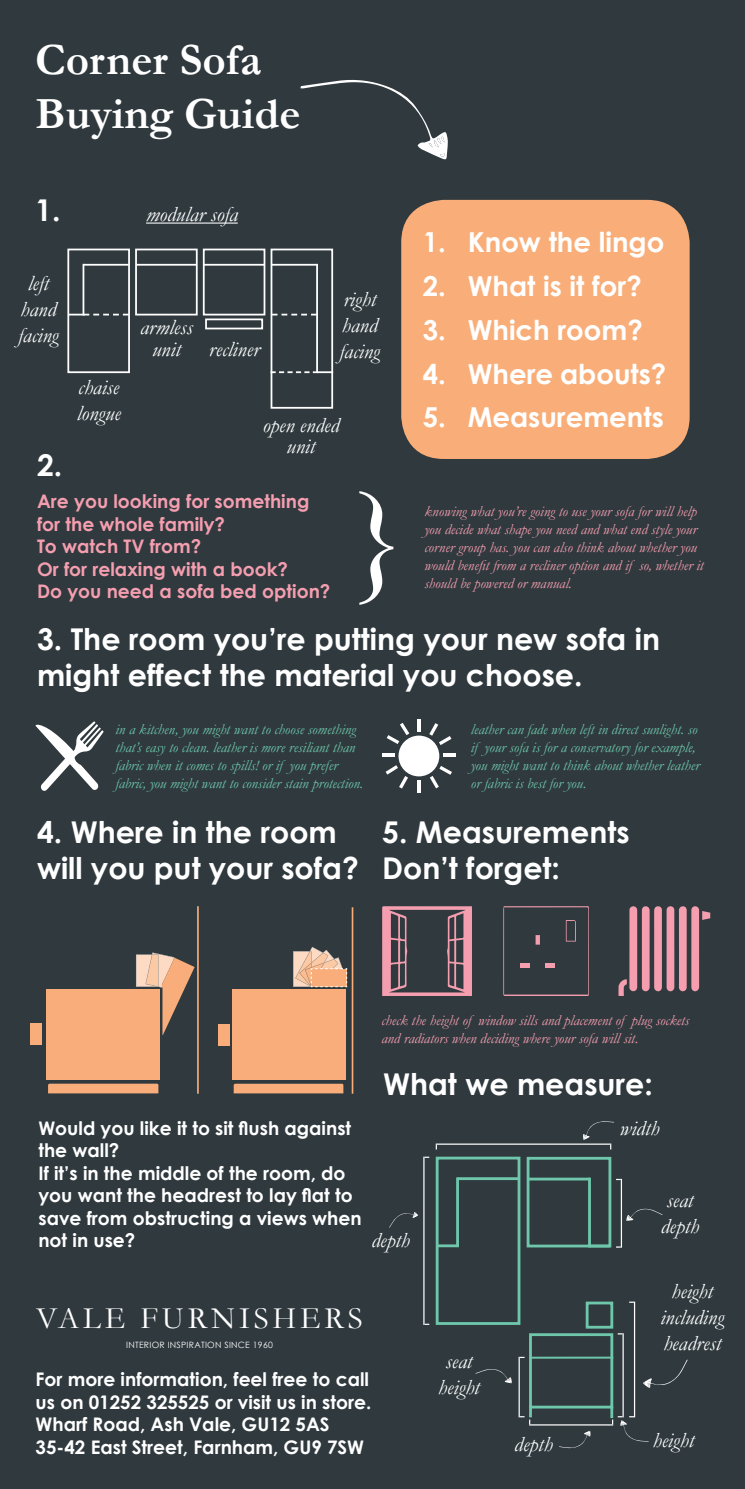
<style>
.page{position:relative;width:745px;height:1489px;background:#fff}
.page>*{position:absolute;margin:0;border:0;box-sizing:border-box;transform-origin:0 0}
.t1{font:124.88px "Garamond";color:#fff}
.t2{font:700 45px/54px "Garamond";color:#fff}
.t3{font:31.25px "Garamond";letter-spacing:.12em;color:#fff}
.t4{font:700 30px/36px "Century Gothic";color:#fff}
.t5{font:700 27.5px "Century Gothic";color:#fff}
.t6{font:italic 21.5px/25.8px "Garamond";color:#fff;text-align:center}
.t7{font:700 18.75px/22.5px "Century Gothic";color:#fff}
.t8{font:700 18.75px/22.5px "Century Gothic";color:#f59eaf}
.t9{font:italic 15px/18px "Garamond";color:#6ec6ab}
.t10{font:italic 15px/18px "Garamond";color:#f59eaf}
.t11{font:8.62px "Century Gothic";letter-spacing:.03em;color:#fff}
</style>
<div class="page">
<div style="left:0;top:0;width:744px;height:1488px;background:#2f393e"></div>
<svg style="left:300px;top:79px;width:148px;height:81px"></svg>
<div style="left:401px;top:200px;width:288px;height:259px;background:#f9ae79;border-radius:43px"></div>
<div style="left:135px;top:248px;width:62px;height:67px;border:2px solid #fff"></div>
<hr style="left:136px;top:264px;width:60px;height:2px;background:#fff">
<div style="left:205px;top:318px;width:58px;height:11px;border:2px solid #fff"></div>
<div style="left:203px;top:248px;width:62px;height:67px;border:2px solid #fff"></div>
<hr style="left:204px;top:264px;width:60px;height:2px;background:#fff">
<div style="left:270px;top:248px;width:63px;height:160px;border:2px solid #fff"></div>
<hr style="left:272px;top:264px;width:45px;height:2px;background:#fff">
<hr style="left:316px;top:264px;width:2px;height:108px;background:#fff">
<svg style="left:271px;top:314px;width:45px;height:1px"></svg>
<svg style="left:270px;top:371px;width:63px;height:2px"></svg>
<div style="left:67px;top:248px;width:63px;height:125px;border:2px solid #fff"></div>
<hr style="left:83px;top:264px;width:46px;height:2px;background:#fff">
<hr style="left:82px;top:264px;width:2px;height:51px;background:#fff">
<svg style="left:68px;top:314px;width:61px;height:1px"></svg>
<hr style="left:146px;top:222px;width:92px;height:1px;background:#fff">
<svg style="left:35px;top:721px;width:69px;height:70px"></svg>
<div style="left:398px;top:735px;width:41px;height:41px;background:#fff;border-radius:50%"></div>
<svg style="left:382px;top:753px;width:12px;height:3px"></svg>
<svg style="left:417px;top:719px;width:3px;height:12px"></svg>
<svg style="left:443px;top:753px;width:12px;height:3px"></svg>
<svg style="left:386px;top:723px;width:23px;height:21px"></svg>
<svg style="left:429px;top:723px;width:22px;height:22px"></svg>
<svg style="left:385px;top:765px;width:23px;height:23px"></svg>
<svg style="left:429px;top:765px;width:22px;height:23px"></svg>
<svg style="left:417px;top:780px;width:3px;height:12px"></svg>
<div style="left:232px;top:989px;width:113px;height:90px;background:#f9ad7a"></div>
<svg style="left:233px;top:1083px;width:110px;height:10px"></svg>
<div style="left:218px;top:1023px;width:11px;height:22px;background:#f9ad7a"></div>
<hr style="left:351px;top:907px;width:2px;height:186px;background:#f9ad7a">
<svg style="left:293px;top:947px;width:54px;height:40px"></svg>
<div style="left:46px;top:989px;width:114px;height:91px;background:#f9ad7a"></div>
<svg style="left:48px;top:1083px;width:110px;height:10px"></svg>
<div style="left:30px;top:1023px;width:12px;height:22px;background:#f9ad7a"></div>
<hr style="left:197px;top:906px;width:2px;height:187px;background:#f9ad7a">
<svg style="left:136px;top:952px;width:58px;height:83px"></svg>
<svg style="left:382px;top:906px;width:89px;height:89px"></svg>
<svg style="left:618px;top:906px;width:91px;height:89px"></svg>
<svg style="left:503px;top:906px;width:85px;height:89px"></svg>
<div style="left:528px;top:1333px;width:85px;height:75px;border:3px solid #6ec6ab"></div>
<div style="left:585px;top:1301px;width:28px;height:27px;border:3px solid #6ec6ab"></div>
<hr style="left:528px;top:1356px;width:85px;height:2px;background:#6ec6ab">
<hr style="left:633px;top:1301px;width:1px;height:116px;background:#fff">
<hr style="left:518px;top:1356px;width:1px;height:61px;background:#fff">
<hr style="left:622px;top:1333px;width:1px;height:84px;background:#fff">
<hr style="left:528px;top:1424px;width:84px;height:1px;background:#fff">
<svg style="left:643px;top:1359px;width:45px;height:29px"></svg>
<svg style="left:559px;top:1430px;width:32px;height:19px"></svg>
<svg style="left:475px;top:1369px;width:36px;height:14px"></svg>
<div style="left:435px;top:1156px;width:85px;height:168px;border:3px solid #6ec6ab"></div>
<hr style="left:457px;top:1177px;width:61px;height:2px;background:#6ec6ab">
<hr style="left:456px;top:1177px;width:2px;height:69px;background:#6ec6ab">
<hr style="left:437px;top:1244px;width:21px;height:3px;background:#6ec6ab">
<div style="left:526px;top:1156px;width:85px;height:91px;border:3px solid #6ec6ab"></div>
<hr style="left:528px;top:1177px;width:61px;height:3px;background:#6ec6ab">
<hr style="left:587px;top:1177px;width:3px;height:70px;background:#6ec6ab">
<hr style="left:588px;top:1244px;width:21px;height:3px;background:#6ec6ab">
<hr style="left:435px;top:1143px;width:176px;height:1px;background:#fff">
<hr style="left:423px;top:1156px;width:1px;height:168px;background:#fff">
<hr style="left:620px;top:1178px;width:1px;height:69px;background:#fff">
<svg style="left:389px;top:1212px;width:29px;height:15px"></svg>
<svg style="left:626px;top:1208px;width:36px;height:12px"></svg>
<svg style="left:578px;top:1121px;width:35px;height:28px"></svg>
<svg style="left:519px;top:1406px;width:12px;height:18px"></svg>
<svg style="left:610px;top:1406px;width:38px;height:36px"></svg>
<h2 class="t2" style="left:35px;top:33px;width:266px">Corner Sofa<br>Buying Guide</h2>
<h3 class="t4" style="left:35px;top:191px;width:27px">1.</h3>
<h3 class="t6" style="left:18px;top:270px;width:42px">left hand facing</h3>
<h3 class="t6" style="left:146px;top:201px;width:93px">modular sofa</h3>
<h3 class="t6" style="left:140px;top:316px;width:54px;line-height:21.5px">armless unit</h3>
<h3 class="t6" style="left:208px;top:335px;width:52px">recliner</h3>
<h3 class="t6" style="left:339px;top:286px;width:42px;text-align:left">right hand facing</h3>
<h3 class="t6" style="left:77px;top:374px;width:45px;text-align:left">chaise longue</h3>
<h3 class="t6" style="left:262px;top:414px;width:78px;line-height:21.5px">open ended unit</h3>
<h3 class="t4" style="left:37px;top:445px;width:27px">2.</h3>
<p class="t8" style="left:37px;top:489px;width:294px">Are you looking for something for the whole family?<br>To watch TV from?<br>Or for relaxing with a book?<br>Do you need a sofa bed option?</p>
<h1 class="t1" style="left:348px;top:454px;width:61px">}</h1>
<h3 class="t5" style="left:422px;top:221px;width:243px">1. Know the lingo</h3>
<h3 class="t5" style="left:422px;top:265px;width:220px">2. What is it for?</h3>
<h3 class="t5" style="left:422px;top:309px;width:221px">3. Which room?</h3>
<h3 class="t5" style="left:422px;top:352px;width:245px">4. Where abouts?</h3>
<h3 class="t5" style="left:422px;top:396px;width:242px">5. Measurements</h3>
<p class="t10" style="left:424px;top:501px;width:280px">knowing what you’re going to use your sofa for will help you decide what shape you need and what end style your corner group has. you can also think about whether you would benefit from a recliner option and if so, whether it should be powered or manual.</p>
<h3 class="t4" style="left:37px;top:619px;width:624px">3. The room you’re putting your new sofa in might effect the material you choose.</h3>
<p class="t9" style="left:115px;top:719px;width:249px">in a kitchen, you might want to choose something that’s easy to clean. leather is more resiliant than fabric when it comes to spills! or if you prefer fabric, you might want to consider stain protection.</p>
<p class="t9" style="left:470px;top:719px;width:230px">leather can fade when left in direct sunlight. so if your sofa is for a conservatory for example, you might want to think about whether leather or fabric is best for you.</p>
<h3 class="t4" style="left:37px;top:813px;width:323px">4. Where in the room will you put your sofa?</h3>
<h3 class="t4" style="left:382px;top:813px;width:249px">5. Measurements<br>Don’t forget:</h3>
<p class="t10" style="left:381px;top:1011px;width:309px">check the height of window sills and placement of plug sockets and radiators when deciding where your sofa will sit.</p>
<p class="t7" style="left:38px;top:1115px;width:324px">Would you like it to sit flush against the wall?<br>If it’s in the middle of the room, do you want the headrest to lay flat to save from obstructing a views when not in use?</p>
<h3 class="t4" style="left:383px;top:1064px;width:271px">What we measure:</h3>
<h3 class="t6" style="left:371px;top:1226px;width:40px">depth</h3>
<h3 class="t6" style="left:619px;top:1114px;width:41px">width</h3>
<h3 class="t6" style="left:660px;top:1186px;width:40px;text-align:left">seat depth</h3>
<h3 class="t3" style="left:36px;top:1297px;width:328px">VALE FURNISHERS</h3>
<p class="t11" style="left:126px;top:1338px;width:148px">INTERIOR INSPIRATION SINCE 1960</p>
<h3 class="t6" style="left:660px;top:1277px;width:65px">height including headrest</h3>
<p class="t7" style="left:36px;top:1367px;width:337px">For more information, feel free to call us on 01252 325525 or visit us in store.<br>Wharf Road, Ash Vale, GU12 5AS 35-42 East Street, Farnham, GU9 7SW</p>
<h3 class="t6" style="left:438px;top:1347px;width:43px">seat height</h3>
<h3 class="t6" style="left:514px;top:1430px;width:40px">depth</h3>
<h3 class="t6" style="left:652px;top:1426px;width:43px">height</h3>
</div>
